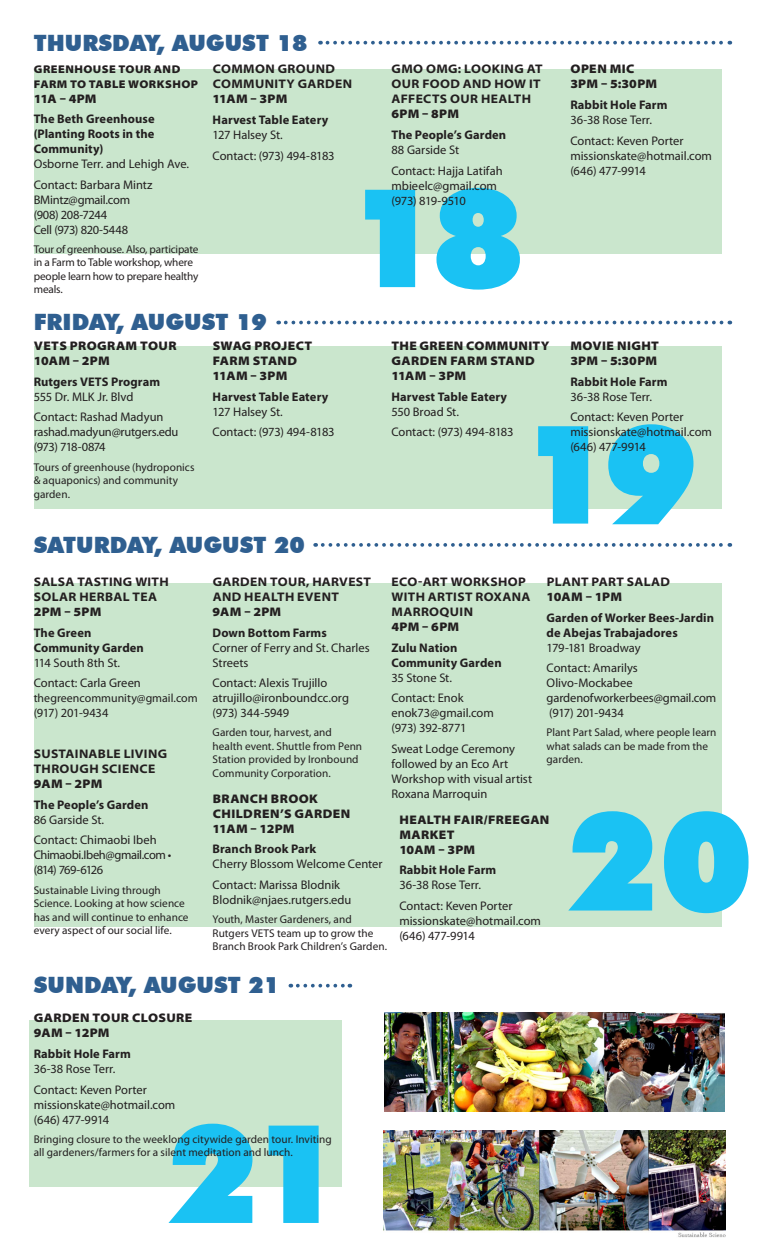
<style>
.page{position:relative;width:765px;height:1260px;background:#fff}
.page>*{position:absolute;margin:0;border:0;box-sizing:border-box;transform-origin:0 0}
.t1{font:900 137.5px "Futura BT";letter-spacing:-.07em;color:#1ac2f3}
.t2{font:900 22.5px "Futura BT";color:#2f5f90}
.t3{font:12.5px/15px "Myriad Pro";letter-spacing:-.005em;color:#231f20}
.t4{font:700 12.5px/15px "Myriad Pro";letter-spacing:.005em;color:#231f20}
.t5{font:900 semi-expanded 12.5px/15px "Myriad Pro";letter-spacing:.025em;color:#231f20}
.t6{font:700 semi-expanded 12.5px/15px "Myriad Pro";letter-spacing:.025em;color:#231f20}
.t7{font:12.5px/15px "Myriad Pro";letter-spacing:-.035em;color:#231f20}
.t8{font:900 semi-expanded 12.5px "Myriad Pro";letter-spacing:-.015em;color:#231f20}
.t9{font:11.88px "Myriad Pro";color:#231f20}
.t10{font:11.25px/13.5px "Myriad Pro";color:#231f20}
.t11{font:900 semi-expanded 11.25px/15px "Myriad Pro";letter-spacing:.035em;color:#231f20}
.s1{font-weight:400}
</style>
<div class="page">
<div style="left:34px;top:583px;width:687px;height:344px;background:#cae6cd"></div>
<div style="left:34px;top:346px;width:687px;height:163px;background:#cae6cd"></div>
<div style="left:34px;top:70px;width:687px;height:184px;background:#cae6cd"></div>
<div style="left:29px;top:1021px;width:312px;height:166px;background:#cae6cd"></div>
<img style="left:384px;top:1131px;width:342px;height:107px">
<img style="left:385px;top:1013px;width:340px;height:99px">
<svg style="left:327px;top:41px;width:403px;height:4px"></svg>
<svg style="left:286px;top:321px;width:444px;height:3px"></svg>
<svg style="left:323px;top:543px;width:407px;height:4px"></svg>
<svg style="left:298px;top:984px;width:52px;height:4px"></svg>
<p class="t2" style="left:34px;top:29px;width:275px">THURSDAY, AUGUST 18</p>
<p class="t11" style="left:34px;top:61px;width:166px">GREENHOUSE TOUR AND<br>FARM TO TABLE WORKSHOP</p>
<p class="t5" style="left:34px;top:91px;width:64px">11A – 4PM</p>
<p class="t4" style="left:34px;top:112px;width:157px">The Beth Greenhouse (Planting Roots in the<br>Community)<br><span class="s1">Osborne Terr. and Lehigh Ave.</span></p>
<p class="t3" style="left:34px;top:177px;width:120px">Contact: Barbara Mintz</p>
<p class="t3" style="left:34px;top:192px;width:98px">BMintz@gmail.com (908) 208-7244<br>Cell (973) 820-5448</p>
<p class="t10" style="left:34px;top:243px;width:166px">Tour of greenhouse. Also, participate in a Farm to Table workshop, where people learn how to prepare healthy meals.</p>
<p class="t6" style="left:213px;top:62px;width:141px">COMMON GROUND<br>COMMUNITY GARDEN</p>
<p class="t5" style="left:213px;top:92px;width:76px">11AM – 3PM</p>
<p class="t4" style="left:213px;top:113px;width:117px">Harvest Table Eatery</p>
<p class="t3" style="left:213px;top:128px;width:72px">127 Halsey St.</p>
<p class="t3" style="left:213px;top:148px;width:124px">Contact: (973) 494-8183</p>
<p class="t2" style="left:34px;top:308px;width:235px">FRIDAY, AUGUST 19</p>
<p class="t5" style="left:213px;top:339px;width:101px">SWAG PROJECT<br>FARM STAND</p>
<p class="t5" style="left:213px;top:369px;width:76px">11AM – 3PM</p>
<p class="t4" style="left:213px;top:389px;width:117px">Harvest Table Eatery</p>
<p class="t3" style="left:213px;top:404px;width:72px">127 Halsey St.</p>
<p class="t3" style="left:213px;top:425px;width:124px">Contact: (973) 494-8183</p>
<p class="t5" style="left:34px;top:339px;width:144px">VETS PROGRAM TOUR</p>
<p class="t5" style="left:34px;top:354px;width:78px">10AM – 2PM</p>
<p class="t4" style="left:34px;top:374px;width:128px">Rutgers VETS Program</p>
<p class="t3" style="left:34px;top:389px;width:101px">555 Dr. MLK Jr. Blvd</p>
<p class="t3" style="left:34px;top:410px;width:131px">Contact: Rashad Madyun</p>
<p class="t3" style="left:34px;top:425px;width:146px">rashad.madyun@rutgers.edu (973) 718-0874</p>
<p class="t10" style="left:34px;top:460px;width:162px">Tours of greenhouse (hydroponics &amp; aquaponics) and community garden.</p>
<p class="t2" style="left:34px;top:532px;width:273px">SATURDAY, AUGUST 20</p>
<p class="t6" style="left:392px;top:62px;width:153px">GMO OMG: LOOKING AT<br>OUR FOOD AND HOW IT<br>AFFECTS OUR HEALTH</p>
<p class="t5" style="left:392px;top:107px;width:69px">6PM – 8PM</p>
<p class="t4" style="left:392px;top:128px;width:116px">The People’s Garden</p>
<p class="t3" style="left:392px;top:143px;width:69px">88 Garside St</p>
<p class="t3" style="left:392px;top:163px;width:113px">Contact: Hajja Latifah mbieelc@gmail.com (973) 819-9510</p>
<p class="t1" style="left:346px;top:155px;width:181px">18</p>
<p class="t5" style="left:570px;top:62px;width:66px">OPEN MIC</p>
<p class="t5" style="left:570px;top:77px;width:88px">3PM – 5:30PM</p>
<p class="t4" style="left:570px;top:98px;width:99px">Rabbit Hole Farm</p>
<p class="t3" style="left:570px;top:113px;width:83px">36-38 Rose Terr.</p>
<p class="t3" style="left:570px;top:133px;width:115px">Contact: Keven Porter</p>
<p class="t3" style="left:570px;top:148px;width:143px">missionskate@hotmail.com</p>
<p class="t3" style="left:570px;top:163px;width:77px">(646) 477-9914</p>
<p class="t5" style="left:392px;top:339px;width:159px">THE GREEN COMMUNITY<br>GARDEN FARM STAND</p>
<p class="t5" style="left:392px;top:369px;width:76px">11AM – 3PM</p>
<p class="t4" style="left:392px;top:389px;width:117px">Harvest Table Eatery</p>
<p class="t3" style="left:392px;top:404px;width:69px">550 Broad St.</p>
<p class="t3" style="left:392px;top:425px;width:124px">Contact: (973) 494-8183</p>
<p class="t5" style="left:570px;top:339px;width:90px">MOVIE NIGHT</p>
<p class="t5" style="left:570px;top:354px;width:88px">3PM – 5:30PM</p>
<p class="t4" style="left:570px;top:374px;width:99px">Rabbit Hole Farm</p>
<p class="t3" style="left:570px;top:389px;width:83px">36-38 Rose Terr.</p>
<p class="t3" style="left:570px;top:410px;width:115px">Contact: Keven Porter</p>
<p class="t3" style="left:570px;top:425px;width:143px">missionskate@hotmail.com</p>
<p class="t3" style="left:570px;top:440px;width:77px">(646) 477-9914</p>
<p class="t1" style="left:519px;top:391px;width:180px">19</p>
<p class="t6" style="left:34px;top:574px;width:136px">SALSA TASTING WITH<br>SOLAR HERBAL TEA</p>
<p class="t5" style="left:34px;top:604px;width:69px">2PM – 5PM</p>
<p class="t4" style="left:34px;top:625px;width:112px">The Green<br>Community Garden</p>
<p class="t3" style="left:34px;top:655px;width:88px">114 South 8th St.</p>
<p class="t3" style="left:34px;top:676px;width:109px">Contact: Carla Green</p>
<p class="t9" style="left:34px;top:692px;width:165px">thegreencommunity@gmail.com</p>
<p class="t3" style="left:34px;top:706px;width:76px">(917) 201-9434</p>
<p class="t6" style="left:34px;top:747px;width:135px">SUSTAINABLE LIVING<br>THROUGH SCIENCE</p>
<p class="t5" style="left:34px;top:777px;width:70px">9AM – 2PM</p>
<p class="t4" style="left:34px;top:797px;width:116px">The People’s Garden</p>
<p class="t3" style="left:34px;top:812px;width:72px">86 Garside St.</p>
<p class="t3" style="left:34px;top:833px;width:124px">Contact: Chimaobi Ibeh</p>
<p class="t7" style="left:34px;top:848px;width:139px">Chimaobi.Ibeh@gmail.com • (814) 769-6126</p>
<p class="t10" style="left:34px;top:883px;width:156px">Sustainable Living through<br>Science. Looking at how science has and will continue to enhance every aspect of our social life.</p>
<p class="t6" style="left:213px;top:574px;width:160px">GARDEN TOUR, HARVEST<br>AND HEALTH EVENT</p>
<p class="t5" style="left:213px;top:604px;width:70px">9AM – 2PM</p>
<p class="t4" style="left:213px;top:625px;width:116px">Down Bottom Farms</p>
<p class="t3" style="left:213px;top:640px;width:159px">Corner of Ferry and St. Charles<br>Streets</p>
<p class="t3" style="left:213px;top:676px;width:116px">Contact: Alexis Trujillo</p>
<p class="t3" style="left:213px;top:691px;width:138px">atrujillo@ironboundcc.org (973) 344-5949</p>
<p class="t10" style="left:213px;top:726px;width:151px">Garden tour, harvest, and health event. Shuttle from Penn<br>Station provided by Ironbound<br>Community Corporation.</p>
<p class="t6" style="left:392px;top:574px;width:140px">ECO-ART WORKSHOP<br>WITH ARTIST ROXANA<br>MARROQUIN</p>
<p class="t5" style="left:392px;top:619px;width:69px">4PM – 6PM</p>
<p class="t4" style="left:392px;top:640px;width:112px">Zulu Nation<br>Community Garden</p>
<p class="t3" style="left:392px;top:670px;width:62px">35 Stone St.</p>
<p class="t3" style="left:392px;top:691px;width:104px">Contact: Enok enok73@gmail.com (973) 392-8771</p>
<p class="t3" style="left:392px;top:741px;width:142px">Sweat Lodge Ceremony followed by an Eco Art<br>Workshop with visual artist<br>Roxana Marroquin</p>
<p class="t6" style="left:547px;top:574px;width:125px">PLANT PART SALAD</p>
<p class="t5" style="left:547px;top:589px;width:77px">10AM – 1PM</p>
<p class="t4" style="left:547px;top:610px;width:169px">Garden of Worker Bees-Jardin de Abejas Trabajadores</p>
<p class="t3" style="left:547px;top:640px;width:96px">179-181 Broadway</p>
<p class="t3" style="left:547px;top:661px;width:93px">Contact: Amarilys<br>Olivo-Mockabee</p>
<p class="t3" style="left:547px;top:691px;width:171px">gardenofworkerbees@gmail.com (917) 201-9434</p>
<p class="t10" style="left:547px;top:726px;width:171px">Plant Part Salad, where people learn what salads can be made from the garden.</p>
<p class="t5" style="left:213px;top:791px;width:139px">BRANCH BROOK<br>CHILDREN’S GARDEN</p>
<p class="t8" style="left:213px;top:821px;width:83px">11AM – 12PM</p>
<p class="t4" style="left:213px;top:842px;width:105px">Branch Brook Park</p>
<p class="t3" style="left:213px;top:857px;width:171px">Cherry Blossom Welcome Center</p>
<p class="t3" style="left:213px;top:878px;width:129px">Contact: Marissa Blodnik</p>
<p class="t3" style="left:213px;top:893px;width:140px">Blodnik@njaes.rutgers.edu</p>
<p class="t10" style="left:213px;top:913px;width:176px">Youth, Master Gardeners, and<br>Rutgers VETS team up to grow the<br>Branch Brook Park Children’s Garden.</p>
<p class="t1" style="left:566px;top:778px;width:189px">20</p>
<p class="t5" style="left:399px;top:812px;width:151px">HEALTH FAIR/FREEGAN<br>MARKET</p>
<p class="t5" style="left:399px;top:842px;width:77px">10AM – 3PM</p>
<p class="t4" style="left:399px;top:863px;width:99px">Rabbit Hole Farm</p>
<p class="t3" style="left:399px;top:878px;width:83px">36-38 Rose Terr.</p>
<p class="t3" style="left:399px;top:898px;width:115px">Contact: Keven Porter</p>
<p class="t3" style="left:399px;top:913px;width:143px">missionskate@hotmail.com</p>
<p class="t3" style="left:399px;top:928px;width:77px">(646) 477-9914</p>
<p class="t2" style="left:34px;top:972px;width:247px">SUNDAY, AUGUST 21</p>
<p class="t5" style="left:34px;top:1011px;width:160px">GARDEN TOUR CLOSURE</p>
<p class="t5" style="left:34px;top:1026px;width:77px">9AM – 12PM</p>
<p class="t4" style="left:34px;top:1046px;width:99px">Rabbit Hole Farm</p>
<p class="t3" style="left:34px;top:1062px;width:83px">36-38 Rose Terr.</p>
<p class="t3" style="left:34px;top:1082px;width:115px">Contact: Keven Porter</p>
<p class="t3" style="left:34px;top:1097px;width:143px">missionskate@hotmail.com</p>
<p class="t3" style="left:34px;top:1112px;width:77px">(646) 477-9914</p>
<p class="t10" style="left:34px;top:1132px;width:299px">Bringing closure to the weeklong citywide garden tour. Inviting all gardeners/farmers for a silent meditation and lunch.</p>
<p class="t1" style="left:166px;top:1091px;width:179px">21</p>
</div>
